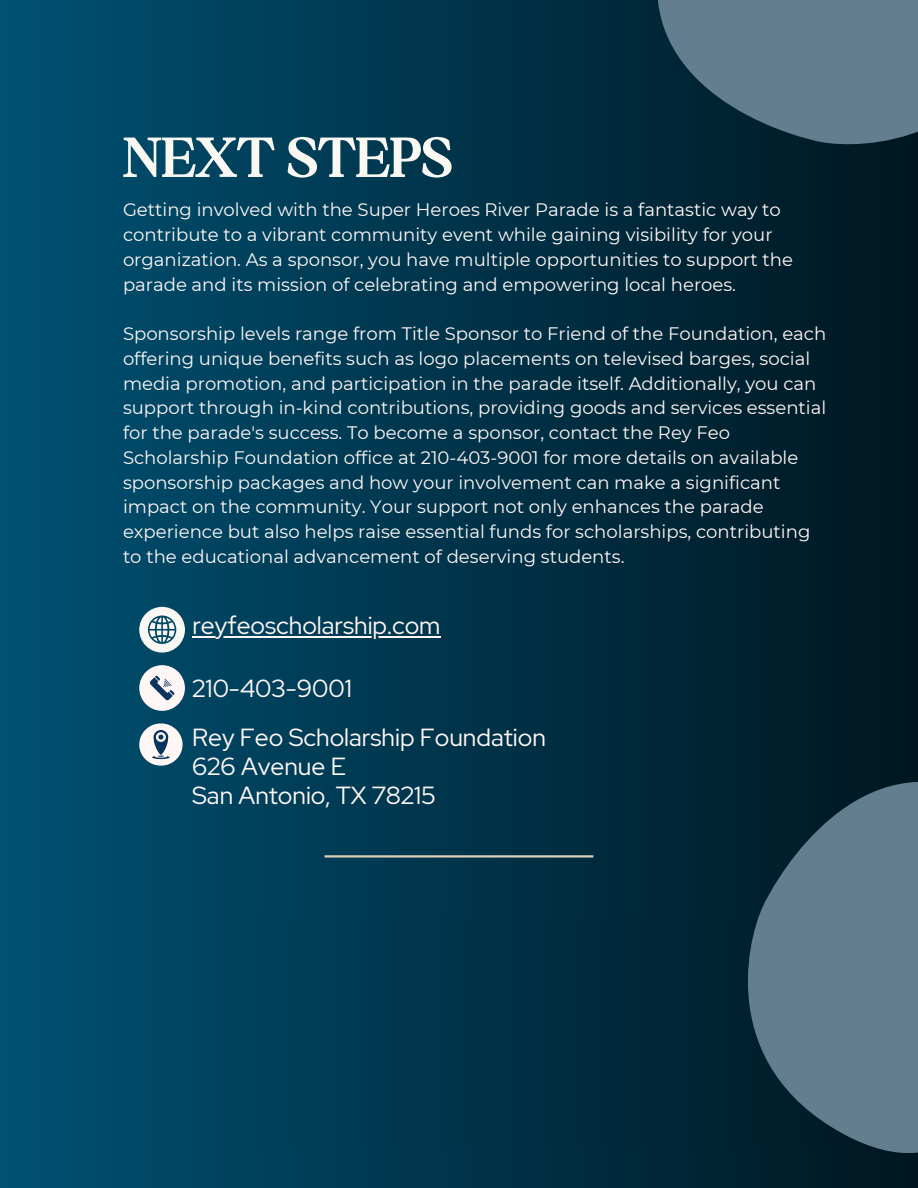
<style>
.page{position:relative;width:918px;height:1188px;background:#fff}
.page>*{position:absolute;margin:0;border:0;box-sizing:border-box;transform-origin:0 0}
.t1{font:700 60.6px "Boston Angel";color:#faf8f2}
.t2{font:24.75px/29.2px "Red Hat Display";color:#fff7f5}
.t3{font:24.6px "Red Hat Display";color:#fff7f5}
.t4{font:18px/24.8px "Montserrat";color:#fff7f5}
</style>
<div class="page">
<div style="left:0;top:0;width:918px;height:1188px;background:linear-gradient(to right,#005173,#001621)"></div>
<svg style="left:1px;top:919px;width:670px;height:229px;background:#003b54"></svg>
<hr style="left:325px;top:855px;width:268px;height:3px;background:#ddd1b8">
<svg style="left:671px;top:699px;width:247px;height:489px;background:#274555"></svg>
<svg style="left:593px;top:0;width:325px;height:200px;background:#2e4d5d"></svg>
<svg style="left:139px;top:607px;width:46px;height:46px"></svg>
<svg style="left:139px;top:665px;width:46px;height:46px"></svg>
<svg style="left:139px;top:723px;width:43px;height:43px"></svg>
<hr style="left:192px;top:636px;width:248px;height:1px;background:#fff7f5">
<h1 class="t1" style="left:123px;top:121px;width:331px">NEXT STEPS</h1>
<p class="t4" style="left:123px;top:197px;width:672px">Getting involved with the Super Heroes River Parade is a fantastic way to contribute to a vibrant community event while gaining visibility for your organization. As a sponsor, you have multiple opportunities to support the parade and its mission of celebrating and empowering local heroes.</p>
<p class="t4" style="left:123px;top:321px;width:705px">Sponsorship levels range from Title Sponsor to Friend of the Foundation, each offering unique benefits such as logo placements on televised barges, social media promotion, and participation in the parade itself. Additionally, you can support through in-kind contributions, providing goods and services essential for the parade's success. To become a sponsor, contact the Rey Feo Scholarship Foundation office at 210-403-9001 for more details on available sponsorship packages and how your involvement can make a significant impact on the community. Your support not only enhances the parade experience but also helps raise essential funds for scholarships, contributing to the educational advancement of deserving students.</p>
<h2 class="t2" style="left:192px;top:611px;width:250px">reyfeoscholarship.com</h2>
<p class="t3" style="left:192px;top:672px;width:161px">210-403-9001</p>
<p class="t2" style="left:192px;top:722px;width:355px">Rey Feo Scholarship Foundation<br>626 Avenue E<br>San Antonio, TX 78215</p>
</div>
